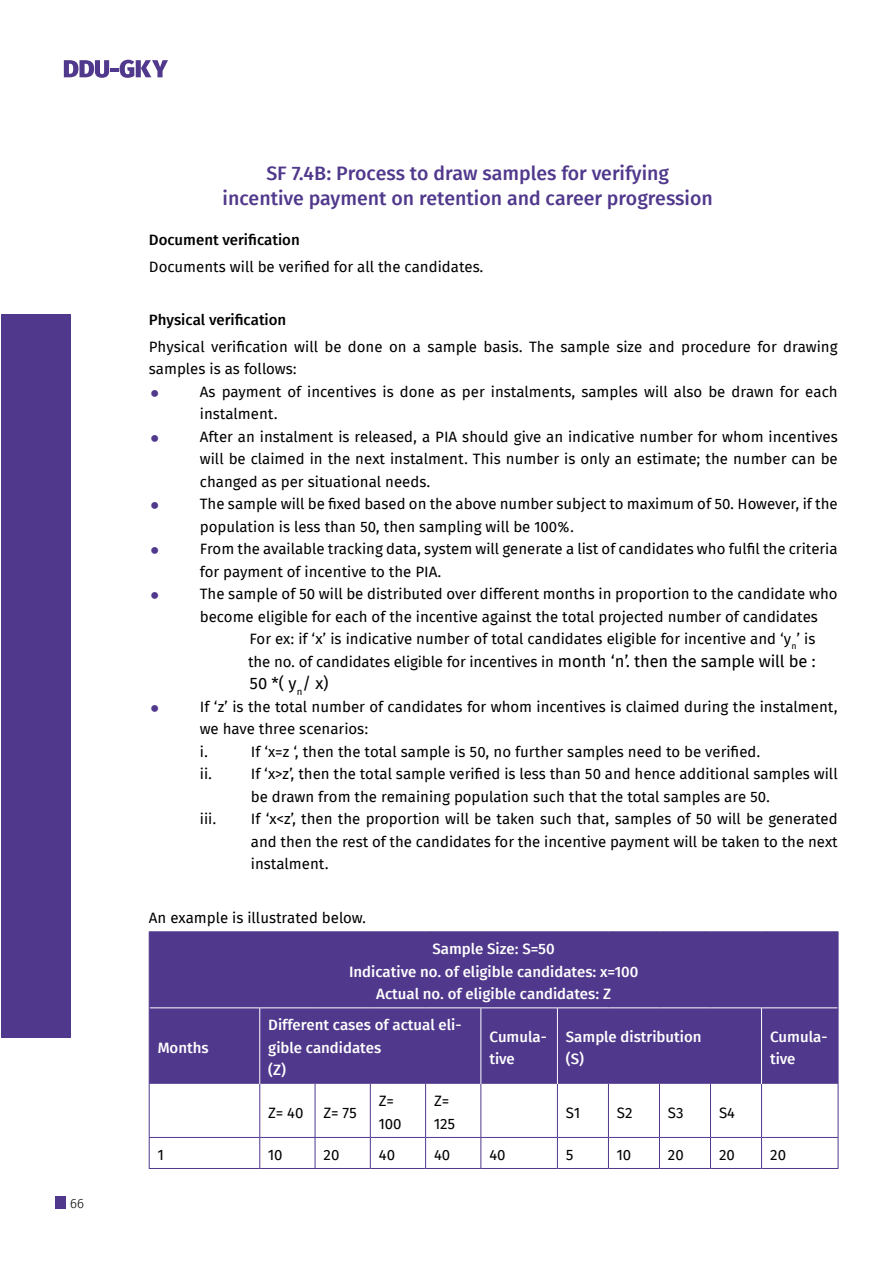
<style>
.page{position:relative;width:893px;height:1263px;background:#fff}
.page>*{position:absolute;margin:0;border:0;box-sizing:border-box;transform-origin:0 0}
.t1{font:500 19.5px/25.5px "Fira Sans";color:#50388c;text-align:center}
.t2{font:16.5px "Fira Sans";color:#000}
.t3{font:15px/22.5px "Fira Sans";color:#000}
.t4{font:500 15px/22.5px "Fira Sans";color:#fff}
.t5{font:500 15px "Fira Sans";color:#000}
.t6{font:300 13.5px "Fira Sans";color:#000}
.s1{font-size:16.5px}
</style>
<div class="page">
<div style="left:1px;top:314px;width:69px;height:724px;background:#50388c"></div>
<div style="left:55px;top:1196px;width:11px;height:13px;background:#50388c"></div>
<svg style="left:64px;top:60px;width:104px;height:18px"></svg>
<div style="left:150px;top:932px;width:688px;height:152px;background:#50388c"></div>
<svg style="left:150px;top:1084px;width:688px;height:84px"></svg>
<hr style="left:149px;top:1084px;width:1px;height:53px;background:#50388c">
<hr style="left:259px;top:1084px;width:1px;height:53px;background:#50388c">
<hr style="left:315px;top:1084px;width:1px;height:53px;background:#50388c">
<hr style="left:370px;top:1084px;width:1px;height:53px;background:#50388c">
<hr style="left:425px;top:1084px;width:1px;height:53px;background:#50388c">
<hr style="left:480px;top:1084px;width:1px;height:53px;background:#50388c">
<hr style="left:557px;top:1084px;width:1px;height:53px;background:#50388c">
<hr style="left:608px;top:1084px;width:1px;height:53px;background:#50388c">
<hr style="left:659px;top:1084px;width:1px;height:53px;background:#50388c">
<hr style="left:710px;top:1084px;width:1px;height:53px;background:#50388c">
<hr style="left:761px;top:1084px;width:1px;height:53px;background:#50388c">
<hr style="left:838px;top:1084px;width:1px;height:53px;background:#50388c">
<hr style="left:149px;top:1137px;width:111px;height:1px;background:#50388c">
<hr style="left:149px;top:1138px;width:1px;height:30px;background:#50388c">
<hr style="left:260px;top:1137px;width:55px;height:1px;background:#50388c">
<hr style="left:259px;top:1138px;width:1px;height:30px;background:#50388c">
<hr style="left:315px;top:1137px;width:55px;height:1px;background:#50388c">
<hr style="left:315px;top:1138px;width:1px;height:30px;background:#50388c">
<hr style="left:370px;top:1137px;width:56px;height:1px;background:#50388c">
<hr style="left:370px;top:1138px;width:1px;height:30px;background:#50388c">
<hr style="left:426px;top:1137px;width:55px;height:1px;background:#50388c">
<hr style="left:425px;top:1138px;width:1px;height:30px;background:#50388c">
<hr style="left:481px;top:1137px;width:76px;height:1px;background:#50388c">
<hr style="left:480px;top:1138px;width:1px;height:30px;background:#50388c">
<hr style="left:557px;top:1137px;width:51px;height:1px;background:#50388c">
<hr style="left:557px;top:1138px;width:1px;height:30px;background:#50388c">
<hr style="left:608px;top:1137px;width:51px;height:1px;background:#50388c">
<hr style="left:608px;top:1138px;width:1px;height:30px;background:#50388c">
<hr style="left:659px;top:1137px;width:51px;height:1px;background:#50388c">
<hr style="left:659px;top:1138px;width:1px;height:30px;background:#50388c">
<hr style="left:710px;top:1137px;width:51px;height:1px;background:#50388c">
<hr style="left:710px;top:1138px;width:1px;height:30px;background:#50388c">
<hr style="left:761px;top:1137px;width:77px;height:1px;background:#50388c">
<hr style="left:761px;top:1138px;width:1px;height:30px;background:#50388c">
<hr style="left:838px;top:1138px;width:1px;height:30px;background:#50388c">
<hr style="left:149px;top:1168px;width:111px;height:1px;background:#50388c">
<hr style="left:260px;top:1168px;width:55px;height:1px;background:#50388c">
<hr style="left:315px;top:1168px;width:55px;height:1px;background:#50388c">
<hr style="left:370px;top:1168px;width:56px;height:1px;background:#50388c">
<hr style="left:426px;top:1168px;width:55px;height:1px;background:#50388c">
<hr style="left:481px;top:1168px;width:76px;height:1px;background:#50388c">
<hr style="left:557px;top:1168px;width:51px;height:1px;background:#50388c">
<hr style="left:608px;top:1168px;width:51px;height:1px;background:#50388c">
<hr style="left:659px;top:1168px;width:51px;height:1px;background:#50388c">
<hr style="left:710px;top:1168px;width:51px;height:1px;background:#50388c">
<hr style="left:761px;top:1168px;width:77px;height:1px;background:#50388c">
<hr style="left:259px;top:1008px;width:1px;height:76px;background:#fff">
<hr style="left:150px;top:1007px;width:110px;height:1px;background:#fff">
<hr style="left:480px;top:1008px;width:1px;height:76px;background:#fff">
<hr style="left:260px;top:1007px;width:55px;height:1px;background:#fff">
<hr style="left:315px;top:1007px;width:55px;height:1px;background:#fff">
<hr style="left:370px;top:1007px;width:56px;height:1px;background:#fff">
<hr style="left:426px;top:1007px;width:55px;height:1px;background:#fff">
<hr style="left:557px;top:1008px;width:1px;height:76px;background:#fff">
<hr style="left:481px;top:1007px;width:76px;height:1px;background:#fff">
<hr style="left:761px;top:1008px;width:1px;height:76px;background:#fff">
<hr style="left:557px;top:1007px;width:51px;height:1px;background:#fff">
<hr style="left:608px;top:1007px;width:51px;height:1px;background:#fff">
<hr style="left:659px;top:1007px;width:51px;height:1px;background:#fff">
<hr style="left:710px;top:1007px;width:51px;height:1px;background:#fff">
<hr style="left:761px;top:1007px;width:77px;height:1px;background:#fff">
<hr style="left:149px;top:931px;width:111px;height:1px;background:#50388c">
<hr style="left:149px;top:932px;width:1px;height:76px;background:#50388c">
<hr style="left:260px;top:931px;width:55px;height:1px;background:#50388c">
<hr style="left:315px;top:931px;width:55px;height:1px;background:#50388c">
<hr style="left:370px;top:931px;width:56px;height:1px;background:#50388c">
<hr style="left:426px;top:931px;width:55px;height:1px;background:#50388c">
<hr style="left:481px;top:931px;width:76px;height:1px;background:#50388c">
<hr style="left:557px;top:931px;width:51px;height:1px;background:#50388c">
<hr style="left:608px;top:931px;width:51px;height:1px;background:#50388c">
<hr style="left:659px;top:931px;width:51px;height:1px;background:#50388c">
<hr style="left:710px;top:931px;width:51px;height:1px;background:#50388c">
<hr style="left:761px;top:931px;width:77px;height:1px;background:#50388c">
<hr style="left:838px;top:932px;width:1px;height:76px;background:#50388c">
<hr style="left:149px;top:1008px;width:1px;height:76px;background:#50388c">
<hr style="left:838px;top:1008px;width:1px;height:76px;background:#50388c">
<p class="t6" style="left:70px;top:1193px;width:16px">66</p>
<h1 class="t1" style="left:223px;top:162px;width:492px">SF 7.4B: Process to draw samples for verifying<br>incentive payment on retention and career progression</h1>
<p class="t5" style="left:149px;top:229px;width:152px">Document verification</p>
<p class="t3" style="left:149px;top:256px;width:336px">Documents will be verified for all the candidates.</p>
<p class="t5" style="left:149px;top:309px;width:139px">Physical verification</p>
<p class="t3" style="left:149px;top:336px;width:690px">Physical verification will be done on a sample basis. The sample size and procedure for drawing samples is as follows:</p>
<p class="t3" style="left:200px;top:381px;width:639px">As payment of incentives is done as per instalments, samples will also be drawn for each instalment.<br>After an instalment is released, a PIA should give an indicative number for whom incentives will be claimed in the next instalment. This number is only an estimate; the number can be changed as per situational needs.<br>The sample will be fixed based on the above number subject to maximum of 50. However, if the population is less than 50, then sampling will be 100%.<br>From the available tracking data, system will generate a list of candidates who fulfil the criteria for payment of incentive to the PIA.<br>The sample of 50 will be distributed over different months in proportion to the candidate who become eligible for each of the incentive against the total projected number of candidates</p>
<p class="t3" style="left:248px;top:629px;width:569px">For ex: if ‘x’ is indicative number of total candidates eligible for incentive and ‘y<sub>n</sub>’ is the no. of candidates eligible for incentives in <span class="s1">month ‘n’. then the sample will be :</span></p>
<p class="t2" style="left:250px;top:672px;width:81px">50 *( y<sub>n</sub>/ x)</p>
<p class="t3" style="left:200px;top:696px;width:639px">If ‘z’ is the total number of candidates for whom incentives is claimed during the instalment, we have three scenarios:<br>i.</p>
<p class="t3" style="left:251px;top:741px;width:511px">If ‘x=z ‘, then the total sample is 50, no further samples need to be verified.</p>
<p class="t3" style="left:200px;top:764px;width:14px">ii.</p>
<p class="t3" style="left:251px;top:764px;width:588px">If ‘x&gt;z’, then the total sample verified is less than 50 and hence additional samples will be drawn from the remaining population such that the total samples are 50.</p>
<p class="t3" style="left:200px;top:809px;width:18px">iii.</p>
<p class="t3" style="left:251px;top:809px;width:588px;text-align:justify">If ‘x&lt;z’, then the proportion will be taken such that, samples of 50 will be generated and then the rest of the candidates for the incentive payment will be taken to the next instalment.</p>
<p class="t3" style="left:149px;top:907px;width:219px">An example is illustrated below.</p>
<p class="t4" style="left:349px;top:939px;width:291px;text-align:center">Sample Size: S=50<br>Indicative no. of eligible candidates: x=100<br>Actual no. of eligible candidates: Z</p>
<p class="t4" style="left:158px;top:1037px;width:53px">Months</p>
<p class="t4" style="left:268px;top:1015px;width:195px">Different cases of actual eli&shy;gible candidates<br>(Z)</p>
<p class="t4" style="left:489px;top:1026px;width:59px">Cumula&shy;tive</p>
<p class="t4" style="left:566px;top:1026px;width:137px">Sample distribution (S)</p>
<p class="t4" style="left:770px;top:1026px;width:59px">Cumula&shy;tive</p>
<p class="t3" style="left:268px;top:1102px;width:37px">Z= 40</p>
<p class="t3" style="left:324px;top:1102px;width:35px">Z= 75</p>
<p class="t3" style="left:379px;top:1091px;width:24px">Z=<br>100</p>
<p class="t3" style="left:434px;top:1091px;width:23px">Z=<br>125</p>
<p class="t3" style="left:566px;top:1102px;width:16px">S1</p>
<p class="t3" style="left:617px;top:1102px;width:17px">S2</p>
<p class="t3" style="left:668px;top:1102px;width:17px">S3</p>
<p class="t3" style="left:719px;top:1102px;width:18px">S4</p>
<p class="t3" style="left:158px;top:1144px;width:7px">1</p>
<p class="t3" style="left:268px;top:1144px;width:16px">10</p>
<p class="t3" style="left:324px;top:1144px;width:18px">20</p>
<p class="t3" style="left:379px;top:1144px;width:18px">40</p>
<p class="t3" style="left:434px;top:1144px;width:18px">40</p>
<p class="t3" style="left:489px;top:1144px;width:18px">40</p>
<p class="t3" style="left:566px;top:1144px;width:9px">5</p>
<p class="t3" style="left:617px;top:1144px;width:16px">10</p>
<p class="t3" style="left:668px;top:1144px;width:18px">20</p>
<p class="t3" style="left:719px;top:1144px;width:18px">20</p>
<p class="t3" style="left:770px;top:1144px;width:18px">20</p>
</div>
